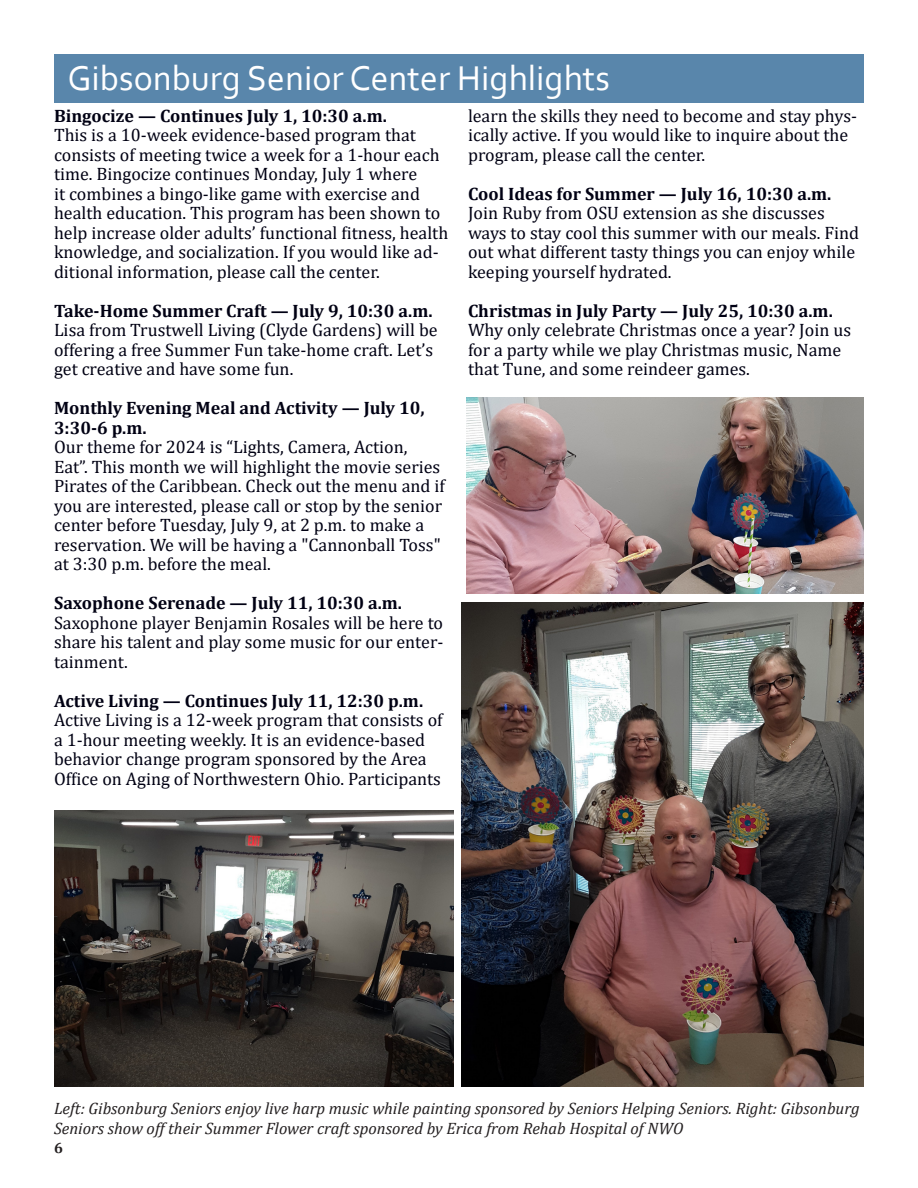
<style>
.page{position:relative;width:918px;height:1188px;background:#fff}
.page>*{position:absolute;margin:0;border:0;box-sizing:border-box;transform-origin:0 0}
.t1{font:36px "Corbel";color:#fff}
.t2{font:18px/19.5px "Cambria";color:#000013}
.t3{font:700 18px/19.5px "Cambria";color:#000013}
.t4{font:italic 16.5px/19.8px "Cambria";color:#231f20}
.t5{font:700 15px "Cambria";color:#231f20}
</style>
<div class="page">
<div style="left:54px;top:54px;width:810px;height:49px;background:#5986ab"></div>
<img style="left:462px;top:603px;width:402px;height:483px">
<img style="left:54px;top:810px;width:399px;height:276px">
<img style="left:467px;top:398px;width:397px;height:196px">
<p class="t1" style="left:68px;top:56px;width:544px">Gibsonburg Senior Center Highlights</p>
<p class="t3" style="left:54px;top:105px;width:334px">Bingocize — Continues July 1, 10:30 a.m.</p>
<p class="t2" style="left:54px;top:125px;width:396px">This is a 10-week evidence-based program that consists of meeting twice a week for a 1-hour each time. Bingocize continues Monday, July 1 where<br>it combines a bingo-like game with exercise and health education. This program has been shown to help increase older adults’ functional fitness, health knowledge, and socialization. If you would like ad&shy;ditional information, please call the center.</p>
<p class="t3" style="left:54px;top:300px;width:380px">Take-Home Summer Craft — July 9, 10:30 a.m.</p>
<p class="t2" style="left:54px;top:320px;width:385px">Lisa from Trustwell Living (Clyde Gardens) will be offering a free Summer Fun take-home craft. Let’s get creative and have some fun.</p>
<p class="t3" style="left:54px;top:398px;width:372px">Monthly Evening Meal and Activity — July 10,<br>3:30-6 p.m.</p>
<p class="t2" style="left:54px;top:437px;width:393px">Our theme for 2024 is “Lights, Camera, Action, Eat”. This month we will highlight the movie series Pirates of the Caribbean. Check out the menu and if you are interested, please call or stop by the senior center before Tuesday, July 9, at 2 p.m. to make a reservation. We will be having a "Cannonball Toss" at 3:30 p.m. before the meal.</p>
<p class="t3" style="left:54px;top:593px;width:350px">Saxophone Serenade — July 11, 10:30 a.m.</p>
<p class="t2" style="left:54px;top:613px;width:391px;text-align:justify">Saxophone player Benjamin Rosales will be here to share his talent and play some music for our enter&shy;tainment.</p>
<p class="t3" style="left:54px;top:690px;width:371px">Active Living — Continues July 11, 12:30 p.m.</p>
<p class="t2" style="left:54px;top:710px;width:390px">Active Living is a 12-week program that consists of a 1-hour meeting weekly. It is an evidence-based behavior change program sponsored by the Area Office on Aging of Northwestern Ohio. Participants</p>
<p class="t2" style="left:468px;top:106px;width:391px">learn the skills they need to become and stay phys&shy;ically active. If you would like to inquire about the program, please call the center.</p>
<p class="t3" style="left:468px;top:183px;width:365px">Cool Ideas for Summer — July 16, 10:30 a.m.</p>
<p class="t2" style="left:468px;top:203px;width:393px">Join Ruby from OSU extension as she discusses ways to stay cool this summer with our meals. Find out what different tasty things you can enjoy while keeping yourself hydrated.</p>
<p class="t3" style="left:468px;top:300px;width:366px">Christmas in July Party — July 25, 10:30 a.m.</p>
<p class="t2" style="left:468px;top:320px;width:385px">Why only celebrate Christmas once a year? Join us for a party while we play Christmas music, Name that Tune, and some reindeer games.</p>
<p class="t4" style="left:54px;top:1098px;width:807px">Left: Gibsonburg Seniors enjoy live harp music while painting sponsored by Seniors Helping Seniors. Right: Gibsonburg<br>Seniors show off their Summer Flower craft sponsored by Erica from Rehab Hospital of NWO</p>
<p class="t5" style="left:54px;top:1138px;width:10px">6</p>
</div>
